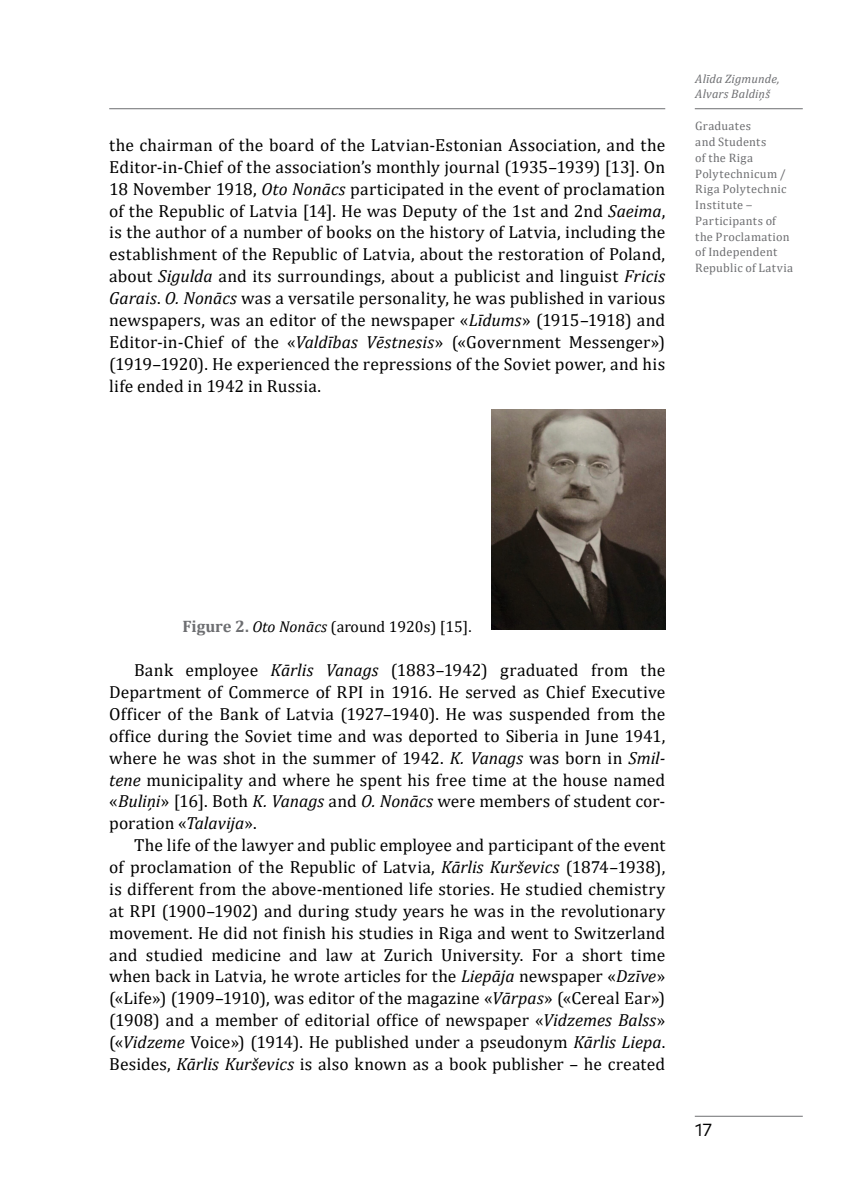
<style>
.page{position:relative;width:844px;height:1191px;background:#fff}
.page>*{position:absolute;margin:0;border:0;box-sizing:border-box;transform-origin:0 0}
.Pamats{font:17.5px/21.9px "Cambria";letter-spacing:.005em;color:#000;text-align:justify}
.t1{font:17.5px "Mark Pro";color:#000}
.Attela_paraksts{font:15.75px "Cambria";color:#000}
.uz_malas_raksta_nosa{font:12.25px/15.8px "Cambria";letter-spacing:.025em;color:#6d6e71}
.uz_malas_autors{font:italic 12.25px/15.8px "Cambria";letter-spacing:.01em;color:#6d6e71}
.s1{font-style:italic}
.s2{font-weight:700;font-size:16.62px;color:#6d6e71}
</style>
<div class="page">
<hr style="left:694px;top:1115px;width:108px;height:1px;background:#6d6e71">
<hr style="left:109px;top:108px;width:556px;height:1px;background:#6d6e71">
<hr style="left:694px;top:108px;width:108px;height:1px;background:#6d6e71">
<img style="left:491px;top:409px;width:174px;height:221px">
<p class="Pamats" style="left:109px;top:134px;width:557px">the chairman of the board of the Latvian-Estonian Association, and the Editor-in-Chief of the association’s monthly journal (1935–1939) [13]. On 18 November 1918, <span class="s1">Oto Nonācs</span> participated in the event of proclamation of the Republic of Latvia [14]. He was Deputy of the 1st and 2nd <span class="s1">Saeima</span>, is the author of a number of books on the history of Latvia, including the establishment of the Republic of Latvia, about the restoration of Poland, about <span class="s1">Sigulda</span> and its surroundings, about a publicist and linguist <span class="s1">Fricis Garais</span>. <span class="s1">O. Nonācs</span> was a versatile personality, he was published in various newspapers, was an editor of the newspaper «<span class="s1">Līdums</span>» (1915–1918) and Editor-in-Chief of the «<span class="s1">Valdības Vēstnesis</span>» («Government Messenger») (1919–1920). He experienced the repressions of the Soviet power, and his life ended in 1942 in Russia.</p>
<p class="uz_malas_autors" style="left:695px;top:70px;width:86px">Alīda Zigmunde,<br>Alvars Baldiņš</p>
<p class="uz_malas_raksta_nosa" style="left:695px;top:118px;width:99px">Graduates<br>and Students<br>of the Riga<br>Polytechnicum /<br>Riga Polytechnic<br>Institute ‒<br>Participants of the Proclamation of Independent<br>Republic of Latvia</p>
<p class="Attela_paraksts" style="left:182px;top:617px;width:291px"><span class="s2">Figure 2.</span> <span class="s1">Oto Nonācs</span> (around 1920s) [15].</p>
<p class="Pamats" style="left:109px;top:659px;width:557px;text-indent:25px">Bank employee <span class="s1">Kārlis Vanags</span> (1883–1942) graduated from the Department of Commerce of RPI in 1916. He served as Chief Executive Officer of the Bank of Latvia (1927–1940). He was suspended from the office during the Soviet time and was deported to Siberia in June 1941, where he was shot in the summer of 1942. <span class="s1">K. Vanags</span> was born in <span class="s1">Smil&shy;tene</span> municipality and where he spent his free time at the house named «<span class="s1">Buliņi</span>» [16]. Both <span class="s1">K. Vanags</span> and <span class="s1">O. Nonācs</span> were members of student cor&shy;poration «<span class="s1">Talavija</span>».</p>
<p class="Pamats" style="left:109px;top:834px;width:557px;text-indent:25px">The life of the lawyer and public employee and participant of the event of proclamation of the Republic of Latvia, <span class="s1">Kārlis Kurševics</span> (1874–1938), is different from the above-mentioned life stories. He studied chemistry at RPI (1900–1902) and during study years he was in the revolutionary movement. He did not finish his studies in Riga and went to Switzerland and studied medicine and law at Zurich University. For a short time when back in Latvia, he wrote articles for the <span class="s1">Liepāja</span> newspaper «<span class="s1">Dzīve</span>» («Life») (1909–1910), was editor of the magazine «<span class="s1">Vārpas</span>» («Cereal Ear») (1908) and a member of editorial office of newspaper «<span class="s1">Vidzemes Balss</span>» («<span class="s1">Vidzeme</span> Voice») (1914). He published under a pseudonym <span class="s1">Kārlis Liepa</span>.<br>Besides, <span class="s1">Kārlis Kurševics</span> is also known as a book publisher – he created</p>
<p class="t1" style="left:694px;top:1116px;width:18px">17</p>
</div>
